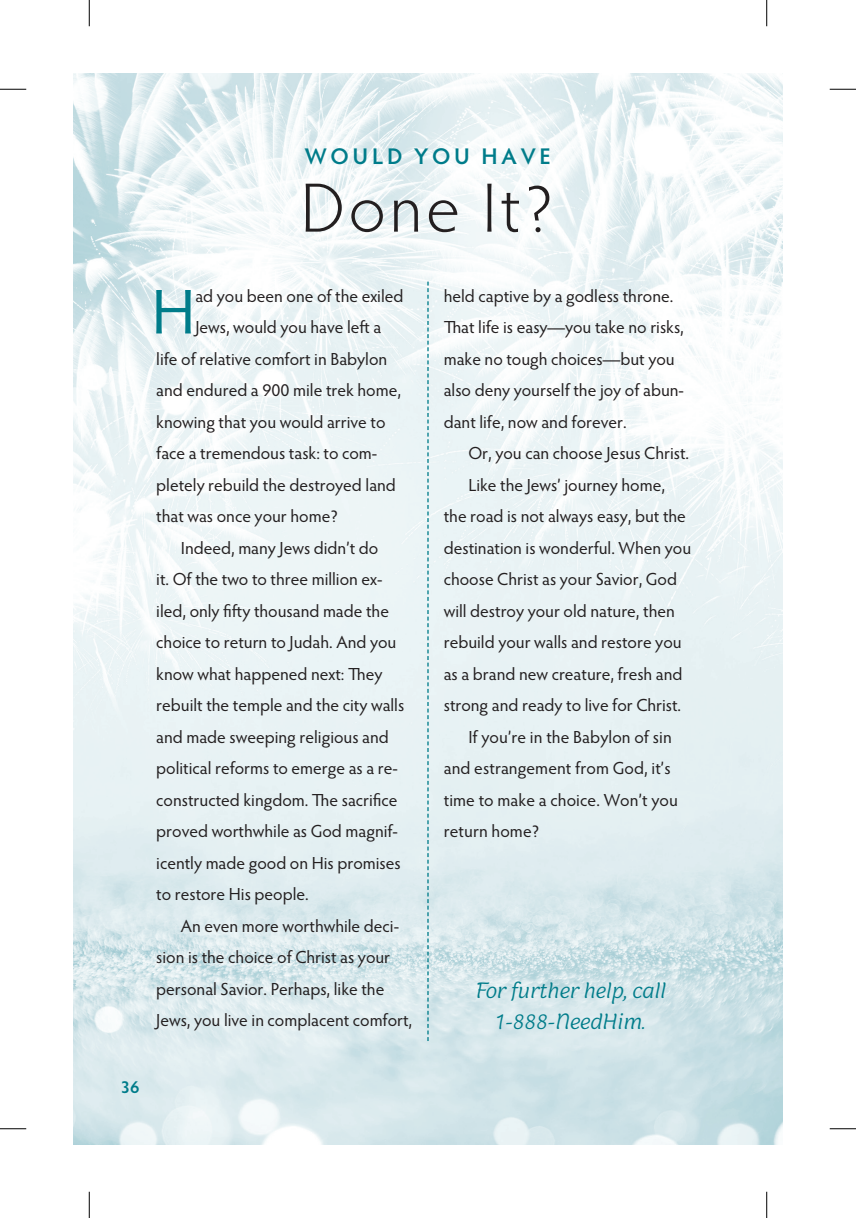
<style>
.page{position:relative;width:856px;height:1218px;background:#fff}
.page>*{position:absolute;margin:0;border:0;box-sizing:border-box;transform-origin:0 0}
.t1{font:300 70px "Hypatia Sans Pro";letter-spacing:.05em;color:#231f20}
.t2{font:63.52px "Hypatia Sans Pro";color:#007c8a}
.t3{font:italic 300 28px/31.5px "Holden";color:#007c8a;text-align:center}
.t4{font:600 22.75px "Hypatia Sans Pro";letter-spacing:.165em;color:#007c8a}
.t5{font:17.5px/31.5px "Hypatia Sans Pro";color:#231f20}
.t6{font:600 17.5px "Hypatia Sans Pro";color:#007c8a}
</style>
<div class="page">
<img style="left:74px;top:74px;width:708px;height:1070px">
<svg style="left:427px;top:282px;width:2px;height:759px;background:#8ac2c9"></svg>
<svg style="left:0;top:89px;width:26px;height:1px"></svg>
<svg style="left:830px;top:89px;width:26px;height:1px"></svg>
<svg style="left:0;top:1128px;width:26px;height:1px"></svg>
<svg style="left:830px;top:1128px;width:26px;height:1px"></svg>
<svg style="left:89px;top:0;width:1px;height:26px"></svg>
<svg style="left:89px;top:1192px;width:1px;height:26px"></svg>
<svg style="left:766px;top:0;width:1px;height:26px"></svg>
<svg style="left:766px;top:1192px;width:1px;height:26px"></svg>
<h3 class="t4" style="left:305px;top:141px;width:247px">WOULD YOU HAVE</h3>
<h1 class="t1" style="left:301px;top:162px;width:256px">Done It?</h1>
<h2 class="t2" style="left:152px;top:269px;width:45px">H</h2>
<p class="t5" style="left:195px;top:280px;width:210px">ad you been one of the exiled</p>
<p class="t5" style="left:195px;top:311px;width:187px">Jews, would you have left a</p>
<p class="t5" style="left:156px;top:343px;width:232px">life of relative comfort in Babylon</p>
<p class="t5" style="left:156px;top:374px;width:246px">and endured a 900 mile trek home,</p>
<p class="t5" style="left:156px;top:406px;width:231px">knowing that you would arrive to</p>
<p class="t5" style="left:156px;top:437px;width:223px">face a tremendous task: to com-</p>
<p class="t5" style="left:156px;top:469px;width:241px">pletely rebuild the destroyed land</p>
<p class="t5" style="left:156px;top:500px;width:183px">that was once your home?</p>
<p class="t5" style="left:181px;top:532px;width:199px">Indeed, many Jews didn’t do</p>
<p class="t5" style="left:156px;top:563px;width:228px">it. Of the two to three million ex-</p>
<p class="t5" style="left:156px;top:595px;width:234px">iled, only fifty thousand made the</p>
<p class="t5" style="left:156px;top:626px;width:242px">choice to return to Judah. And you</p>
<p class="t5" style="left:156px;top:658px;width:228px">know what happened next: They</p>
<p class="t5" style="left:156px;top:689px;width:249px">rebuilt the temple and the city walls</p>
<p class="t5" style="left:156px;top:721px;width:234px">and made sweeping religious and</p>
<p class="t5" style="left:156px;top:752px;width:243px">political reforms to emerge as a re-</p>
<p class="t5" style="left:156px;top:784px;width:243px">constructed kingdom. The sacrifice</p>
<p class="t5" style="left:156px;top:815px;width:243px">proved worthwhile as God magnif-</p>
<p class="t5" style="left:156px;top:847px;width:246px">icently made good on His promises</p>
<p class="t5" style="left:156px;top:878px;width:154px">to restore His people.</p>
<p class="t5" style="left:181px;top:910px;width:220px">An even more worthwhile deci-</p>
<p class="t5" style="left:156px;top:941px;width:235px">sion is the choice of Christ as your</p>
<p class="t5" style="left:156px;top:973px;width:230px">personal Savior. Perhaps, like the</p>
<p class="t5" style="left:156px;top:1004px;width:257px">Jews, you live in complacent comfort,</p>
<p class="t6" style="left:121px;top:1074px;width:20px">36</p>
<p class="t5" style="left:444px;top:280px;width:242px">held captive by a godless throne.<br>That life is easy—you take no risks, make no tough choices—but you also deny yourself the joy of abun&shy;dant life, now and forever.</p>
<p class="t5" style="left:468px;top:437px;width:222px">Or, you can choose Jesus Christ.</p>
<p class="t5" style="left:468px;top:469px;width:198px">Like the Jews’ journey home,</p>
<p class="t5" style="left:444px;top:500px;width:244px">the road is not always easy, but the</p>
<p class="t5" style="left:444px;top:532px;width:249px">destination is wonderful. When you</p>
<p class="t5" style="left:444px;top:563px;width:235px">choose Christ as your Savior, God</p>
<p class="t5" style="left:444px;top:595px;width:233px">will destroy your old nature, then</p>
<p class="t5" style="left:444px;top:626px;width:239px">rebuild your walls and restore you</p>
<p class="t5" style="left:444px;top:658px;width:240px">as a brand new creature, fresh and</p>
<p class="t5" style="left:444px;top:689px;width:239px">strong and ready to live for Christ.</p>
<p class="t5" style="left:468px;top:721px;width:205px">If you’re in the Babylon of sin</p>
<p class="t5" style="left:444px;top:752px;width:228px">and estrangement from God, it’s</p>
<p class="t5" style="left:444px;top:784px;width:236px">time to make a choice. Won’t you</p>
<p class="t5" style="left:444px;top:815px;width:97px">return home?</p>
<h3 class="t3" style="left:476px;top:975px;width:191px">For further help, call<br>1-888-NeedHim.</h3>
</div>
